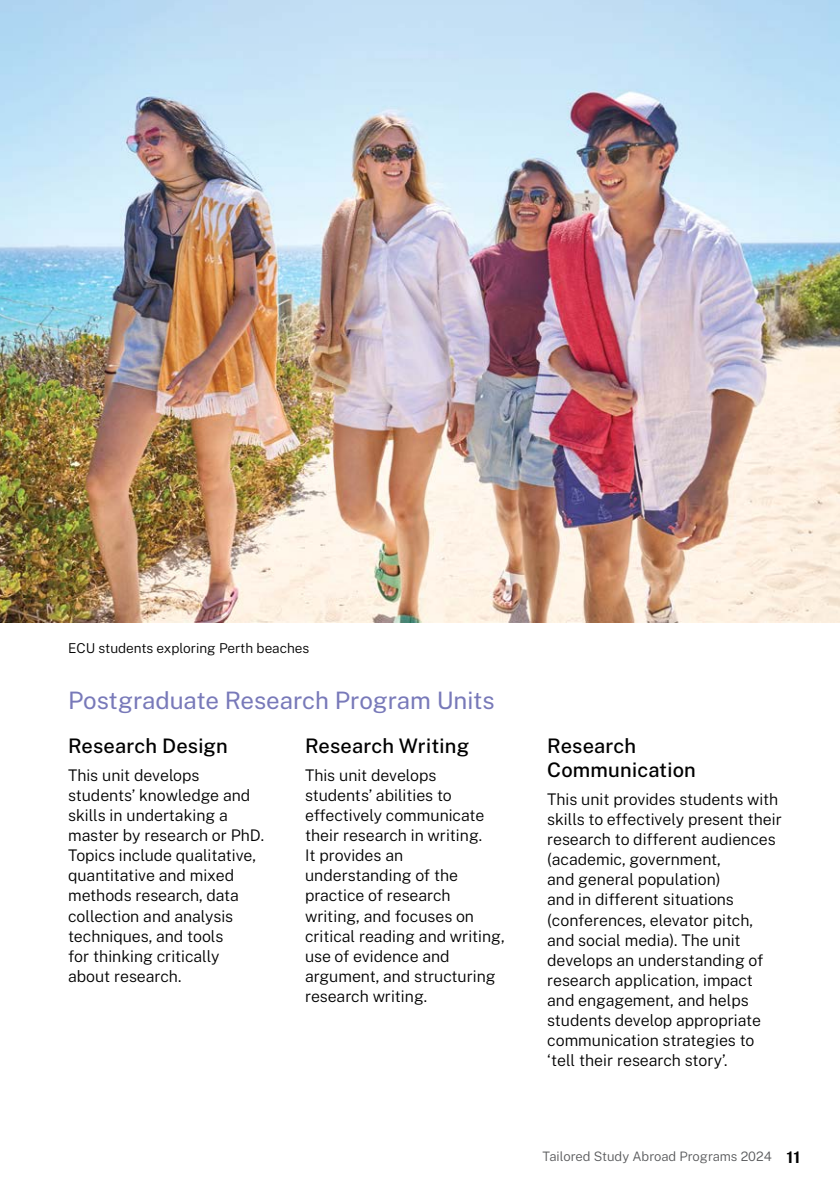
<style>
.page{position:relative;width:840px;height:1191px;background:#fff}
.page>*{position:absolute;margin:0;border:0;box-sizing:border-box;transform-origin:0 0}
.t1{font:24px "Public Sans";color:#7879b9}
.t2{font:500 20px/24px "Public Sans";letter-spacing:.01em;color:#000}
.t3{font:300 16px/20px "Public Sans";color:#000}
.t4{font:300 13.6px "Public Sans";color:#000}
.t5{font:300 13px "Public Sans";color:#58595b}
.s1{font-weight:700;font-size:16px;color:#000}
</style>
<div class="page">
<img style="left:0;top:0;width:839px;height:622px">
<p class="t4" style="left:68px;top:639px;width:242px">ECU students exploring Perth beaches</p>
<h1 class="t1" style="left:68px;top:684px;width:428px">Postgraduate Research Program Units</h1>
<p class="t2" style="left:68px;top:733px;width:161px">Research Design</p>
<p class="t3" style="left:68px;top:765px;width:197px">This unit develops students’ knowledge and skills in undertaking a master by research or PhD.<br>Topics include qualitative, quantitative and mixed methods research, data collection and analysis techniques, and tools<br>for thinking critically about research.</p>
<p class="t2" style="left:305px;top:733px;width:165px">Research Writing</p>
<p class="t3" style="left:305px;top:765px;width:201px">This unit develops students’ abilities to effectively communicate their research in writing.<br>It provides an understanding of the practice of research writing, and focuses on critical reading and writing, use of evidence and argument, and structuring research writing.</p>
<p class="t2" style="left:547px;top:733px;width:150px">Research<br>Communication</p>
<p class="t3" style="left:547px;top:789px;width:236px">This unit provides students with skills to effectively present their research to different audiences (academic, government,<br>and general population)<br>and in different situations (conferences, elevator pitch, and social media). The unit develops an understanding of research application, impact and engagement, and helps students develop appropriate communication strategies to ‘tell their research story’.</p>
<p class="t5" style="left:542px;top:1148px;width:259px">Tailored Study Abroad Programs 2024 <span class="s1">11</span></p>
</div>
